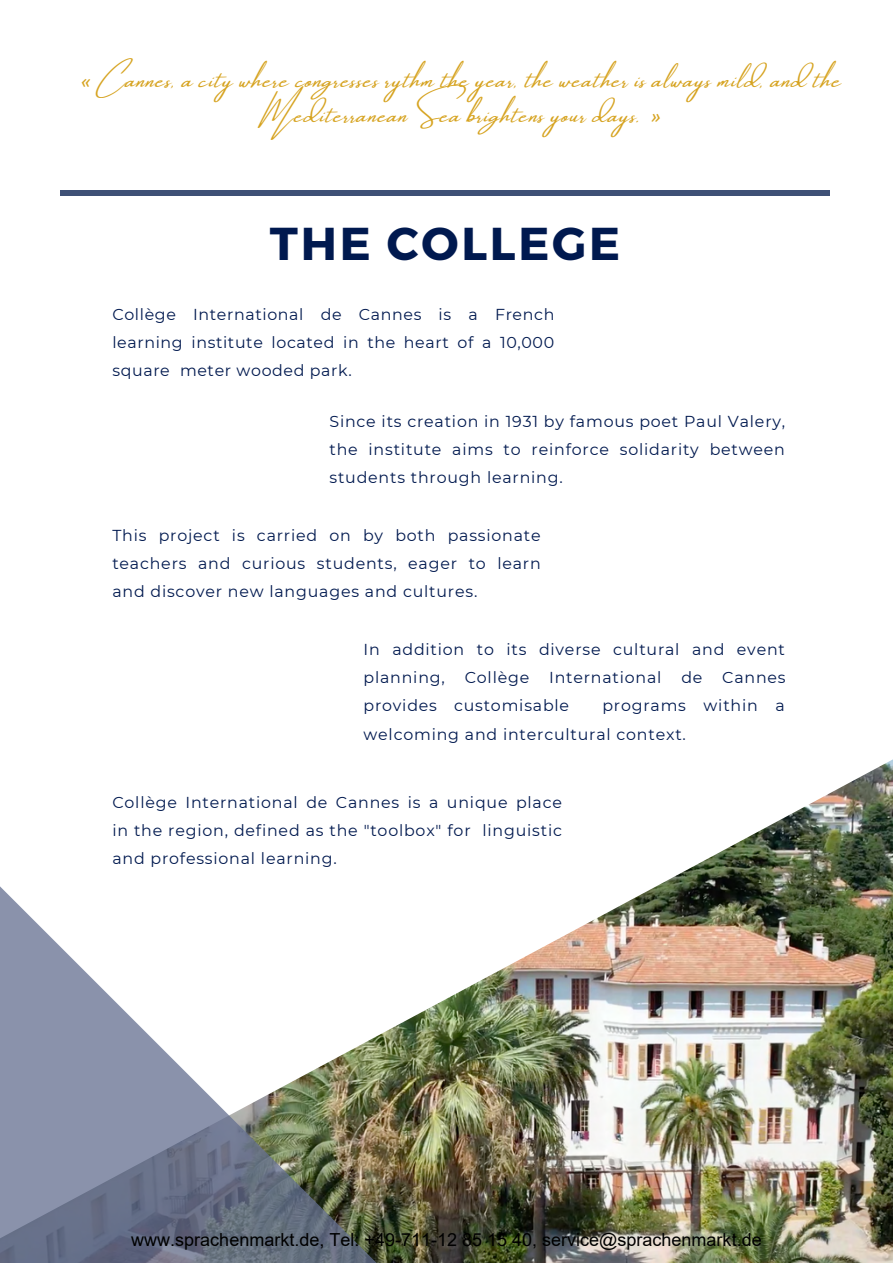
<style>
.page{position:relative;width:893px;height:1264px;background:#fff}
.page>*{position:absolute;margin:0;border:0;box-sizing:border-box;transform-origin:0 0}
.t1{font:700 46.05px "Montserrat";letter-spacing:.06em;color:#00194f}
.t2{font:19.5px/34.8px "Amsterdam One Slant";letter-spacing:.05em;color:#d6a320;text-align:center}
.t3{font:18px "Arial";color:#000}
.t4{font:15.75px/28px "Montserrat";letter-spacing:.05em;color:#00194f;text-align:justify}
.s1{font-family:"Noto Sans";font-style:italic}
</style>
<div class="page">
<img style="left:60px;top:190px;width:832px;height:1072px">
<svg style="left:0;top:807px;width:447px;height:455px"></svg>
<div style="left:61px;top:190px;width:768px;height:6px;background:#3e5076"></div>
<p class="t2" style="left:81px;top:64px;width:759px"><span class="s1">«</span> Cannes, a citywhere congresses rythm the year, the weather is always mild, and the<br>MediterraneanSea brightens your days. <span class="s1">»</span></p>
<h1 class="t1" style="left:270px;top:213px;width:352px">THE COLLEGE</h1>
<p class="t4" style="left:112px;top:300px;width:443px">Collège International de Cannes is a French learning institute located in the heart of a 10,000 square meter wooded park.</p>
<p class="t4" style="left:329px;top:407px;width:457px">Since its creation in 1931 by famous poet Paul Valery, the institute aims to reinforce solidarity between students through learning.</p>
<p class="t4" style="left:112px;top:521px;width:430px">This project is carried on by both passionate teachers and curious students, eager to learn and discover new languages and cultures.</p>
<p class="t4" style="left:363px;top:635px;width:423px">In addition to its diverse cultural and event planning,</p>
<p class="t4" style="left:464px;top:663px;width:66px">Collège</p>
<p class="t4" style="left:549px;top:663px;width:114px">International</p>
<p class="t4" style="left:681px;top:663px;width:23px">de</p>
<p class="t4" style="left:722px;top:663px;width:65px">Cannes</p>
<p class="t4" style="left:363px;top:691px;width:207px">provides customisable</p>
<p class="t4" style="left:363px;top:691px;width:422px;text-indent:239px">programs within a welcoming and intercultural context.</p>
<p class="t4" style="left:112px;top:788px;width:451px">Collège International de Cannes is a unique place in the region, defined as the "toolbox" for linguistic and professional learning.</p>
<p class="t3" style="left:131px;top:1227px;width:632px">www.sprachenmarkt.de, Tel: +49-711-12 85 15 40, service@sprachenmarkt.de</p>
</div>
